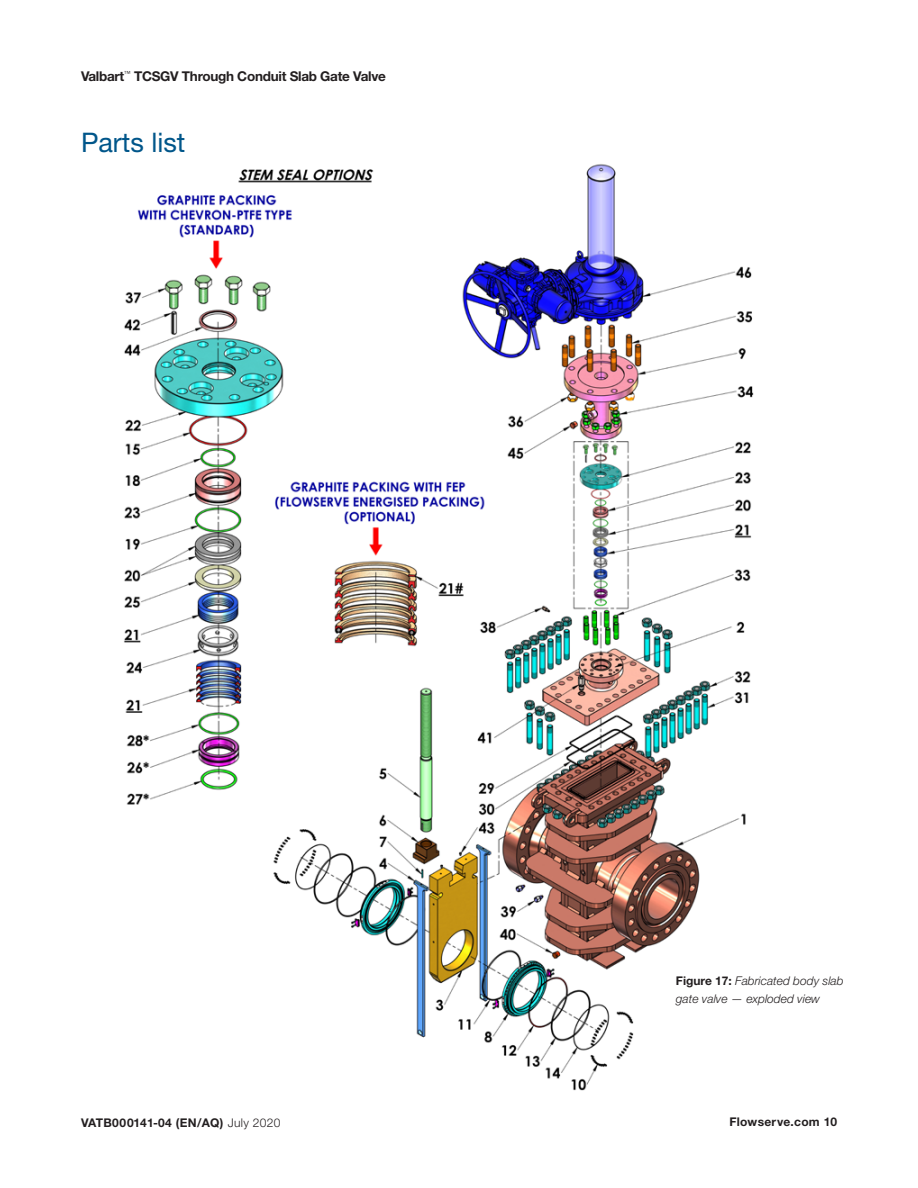
<style>
.page{position:relative;width:918px;height:1188px;background:#fff}
.page>*{position:absolute;margin:0;border:0;box-sizing:border-box;transform-origin:0 0}
.Headline_Level_2__bl{font:27px "Helvetica Neue LT Std";color:#00568a}
.t1{font:700 13.5px "Helvetica Neue East A";letter-spacing:-.02em;color:#231f20}
.t2{font:italic 300 12px/18px "Helvetica Neue LT Std";color:#231f20}
.t3{font:700 12px "Helvetica Neue CE";letter-spacing:.025em;color:#231f20}
.s1{font-weight:700;font-style:normal}
.s2{font-family:"Helvetica Neue LT Std";font-weight:300}
</style>
<div class="page">
<img style="left:124px;top:164px;width:630px;height:927px">
<p class="t1" style="left:81px;top:68px;width:306px">Valbart <sup>™</sup> TCSGV Through Conduit Slab Gate Valve</p>
<p class="Headline_Level_2__bl" style="left:81px;top:126px;width:106px">Parts list</p>
<p class="t2" style="left:676px;top:972px;width:169px"><span class="s1">Figure 17:</span> Fabricated body slab gate valve — exploded view</p>
<p class="t3" style="left:81px;top:1115px;width:201px">VATB000141-04 (EN/AQ) <span class="s2">July 2020</span></p>
<p class="t3" style="left:729px;top:1114px;width:109px">Flowserve.com 10</p>
</div>
